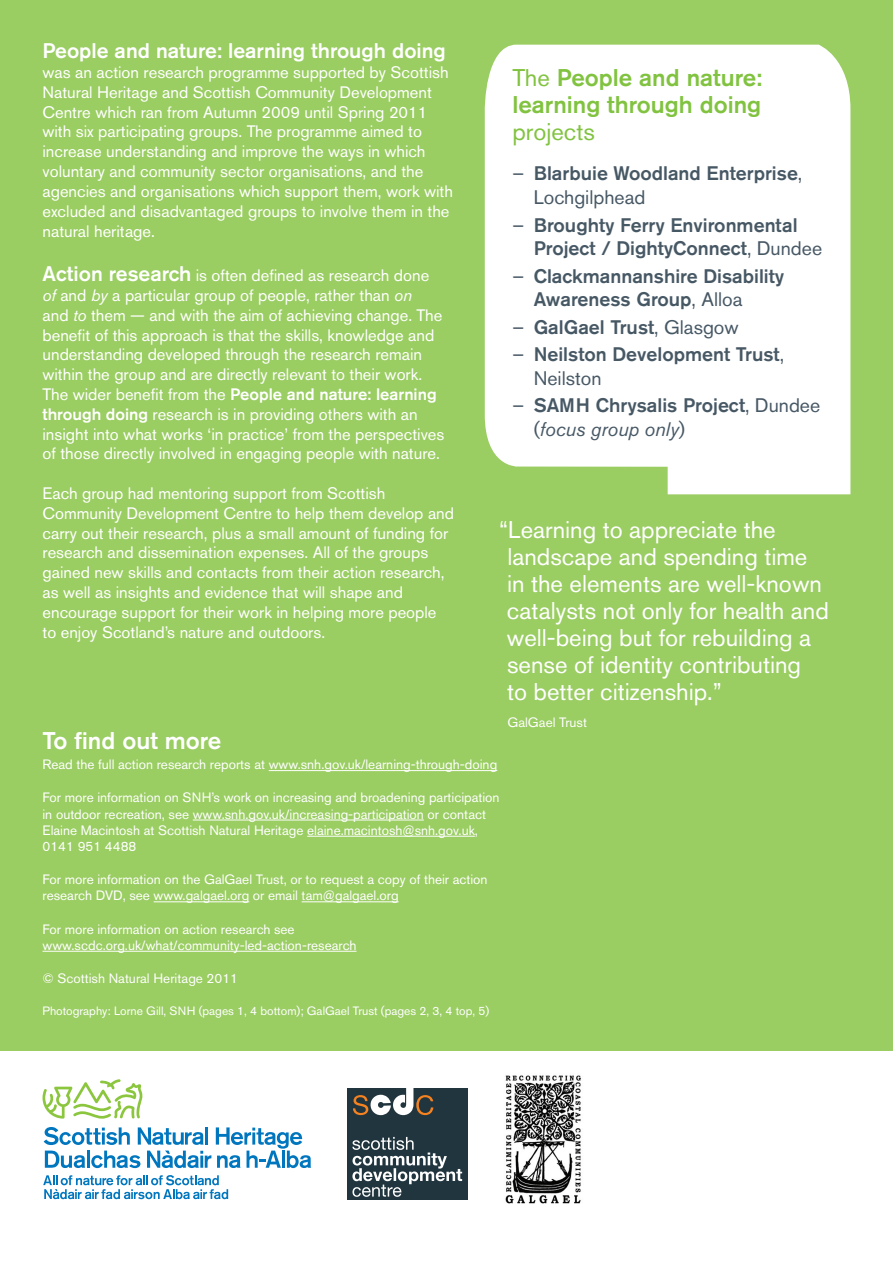
<style>
.page{position:relative;width:893px;height:1263px;background:#fff}
.page>*{position:absolute;margin:0;border:0;box-sizing:border-box;transform-origin:0 0}
.Quotes{font:24px/27px "Akzidenz Grotesk BE";color:#fff}
.t1{font:500 24px/27px "Akzidenz Grotesk BE";color:#81c340;text-align:justify}
.t2{font:500 24px "Akzidenz Grotesk BE";color:#fff}
.t3{font:500 21px "Akzidenz Grotesk BE";color:#fff}
.Bullets{font:500 19.5px/23.4px "Akzidenz Grotesk BE";color:#475865}
.t4{font:16.5px/19.8px "Akzidenz Grotesk BE";color:#fff}
.Quotes-2{font:13.5px/16.2px "Akzidenz Grotesk BE";color:#fff}
.t5{font:12px "Akzidenz Grotesk BE";color:#fff}
.s1{font-weight:500;font-size:21px}
.s2{font-style:italic}
.s3{font-weight:500}
.s4{font-weight:400}
.s5{font-weight:400;font-style:italic}
</style>
<div class="page">
<div style="left:0;top:0;width:893px;height:1050px;background:#9acd62"></div>
<div style="left:348px;top:1088px;width:120px;height:111px;background:#21353f"></div>
<svg style="left:352px;top:1137px;width:110px;height:60px"></svg>
<svg style="left:353px;top:1088px;width:80px;height:27px"></svg>
<img style="left:505px;top:1075px;width:76px;height:129px">
<hr style="left:269px;top:770px;width:228px;height:1px;background:#fff">
<hr style="left:193px;top:820px;width:231px;height:1px;background:#fff">
<hr style="left:307px;top:836px;width:168px;height:1px;background:#fff">
<hr style="left:154px;top:901px;width:95px;height:1px;background:#fff">
<hr style="left:302px;top:901px;width:97px;height:1px;background:#fff">
<hr style="left:43px;top:951px;width:313px;height:1px;background:#fff">
<svg style="left:43px;top:1079px;width:100px;height:40px"></svg>
<svg style="left:44px;top:1127px;width:267px;height:41px"></svg>
<svg style="left:43px;top:1175px;width:185px;height:24px"></svg>
<div style="left:485px;top:45px;width:365px;height:449px;background:#fff"></div>
<p class="t3" style="left:43px;top:38px;width:405px">People and nature: learning through doing</p>
<p class="t4" style="left:43px;top:62px;width:412px">was an action research programme supported by Scottish Natural Heritage and Scottish Community Development Centre which ran from Autumn 2009 until Spring 2011 with six participating groups. The programme aimed to increase understanding and improve the ways in which voluntary and community sector organisations, and the agencies and organisations which support them, work with excluded and disadvantaged groups to involve them in the natural heritage.</p>
<p class="t4" style="left:43px;top:265px;width:401px"><span class="s1">Action research</span> is often defined as research done <span class="s2">of</span> and <span class="s2">by</span> a particular group of people, rather than <span class="s2">on<br></span>and <span class="s2">to</span> them — and with the aim of achieving change. The benefit of this approach is that the skills, knowledge and understanding developed through the research remain within the group and are directly relevant to their work.</p>
<p class="t4" style="left:43px;top:384px;width:403px">The wider benefit from the <span class="s3">People and nature: learning through doing</span> research is in providing others with an insight into what works ‘in practice’ from the perspectives of those directly involved in engaging people with nature.</p>
<p class="t4" style="left:43px;top:483px;width:413px">Each group had mentoring support from Scottish Community Development Centre to help them develop and carry out their research, plus a small amount of funding for research and dissemination expenses. All of the groups gained new skills and contacts from their action research, as well as insights and evidence that will shape and encourage support for their work in helping more people to enjoy Scotland’s nature and outdoors.</p>
<p class="t1" style="left:512px;top:64px;width:251px"><span class="s4">The</span> People and nature: learning through doing <span class="s4">projects</span></p>
<p class="Bullets" style="left:534px;top:162px;width:270px;text-indent:-21px"><span class="s4">–</span> Blarbuie Woodland Enterprise<span class="s4">,<br>Lochgilphead</span></p>
<p class="Bullets" style="left:534px;top:213px;width:290px;text-indent:-21px"><span class="s4">–</span> Broughty Ferry Environmental<br>Project / DightyConnect<span class="s4">, Dundee</span></p>
<p class="Bullets" style="left:534px;top:264px;width:252px;text-indent:-21px"><span class="s4">–</span> Clackmannanshire Disability<br>Awareness Group<span class="s4">, Alloa</span></p>
<p class="Bullets" style="left:512px;top:315px;width:228px"><span class="s4">–</span> GalGael Trust<span class="s4">, Glasgow</span></p>
<p class="Bullets" style="left:534px;top:342px;width:252px;text-indent:-21px"><span class="s4">–</span> Neilston Development Trust<span class="s4">,<br>Neilston</span></p>
<p class="Bullets" style="left:534px;top:393px;width:288px;text-indent:-21px"><span class="s4">–</span> SAMH Chrysalis Project<span class="s4">, Dundee (</span><span class="s5">focus group only</span><span class="s4">)</span></p>
<p class="Quotes" style="left:507px;top:516px;width:324px;text-indent:-8px">“Learning to appreciate the landscape and spending time in the elements are well-known catalysts not only for health and well-being but for rebuilding a sense of identity contributing<br>to better citizenship.”</p>
<p class="Quotes-2" style="left:507px;top:714px;width:81px">GalGael Trust</p>
<p class="t2" style="left:43px;top:726px;width:180px">To find out more</p>
<p class="Quotes-2" style="left:43px;top:756px;width:456px">Read the full action research reports at www.snh.gov.uk/learning-through-doing</p>
<p class="Quotes-2" style="left:43px;top:789px;width:459px">For more information on SNH’s work on increasing and broadening participation in outdoor recreation, see www.snh.gov.uk/increasing-participation or contact Elaine Macintosh at Scottish Natural Heritage elaine.macintosh@snh.gov.uk, 0141 951 4488</p>
<p class="Quotes-2" style="left:43px;top:871px;width:447px">For more information on the GalGael Trust, or to request a copy of their action research DVD, see www.galgael.org or email tam@galgael.org</p>
<p class="Quotes-2" style="left:43px;top:921px;width:315px">For more information on action research see www.scdc.org.uk/what/community-led-action-research</p>
<p class="Quotes-2" style="left:43px;top:970px;width:197px">© Scottish Natural Heritage 2011</p>
<p class="t5" style="left:43px;top:1003px;width:448px">Photography: Lorne Gill, SNH (pages 1, 4 bottom); GalGael Trust (pages 2, 3, 4 top, 5)</p>
</div>
